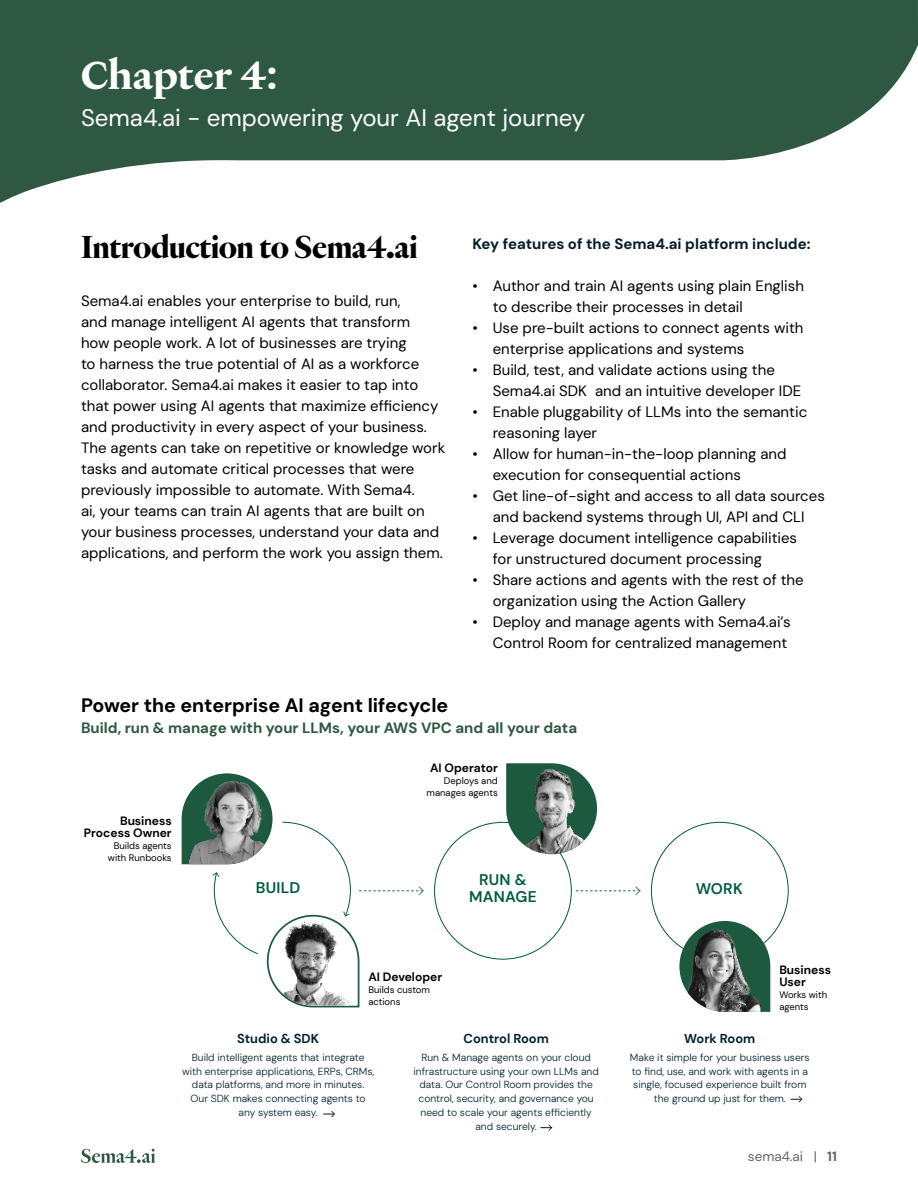
<style>
.page{position:relative;width:918px;height:1188px;background:#fff}
.page>*{position:absolute;margin:0;border:0;box-sizing:border-box;transform-origin:0 0}
.t1{font:700 42px "Test Heldane Text";color:#fff}
.Section_Title{font:700 33px "Test Heldane Display";color:#000}
.t2{font:24px "DM Sans 18 pt";color:#fff}
.Body_Copy_Small{font:700 19.5px "DM Sans 18 pt";color:#000}
.t3{font:600 15.45px/17.2px "DM Sans";letter-spacing:.015em;color:#005b3d;text-align:center}
.Body_Copy_Small-2{font:15px/21px "DM Sans 18 pt";color:#000}
.Body_Copy_Small-3{font:700 15px "DM Sans 18 pt";color:#2e5942}
.Body_Copy_Small-4{font:700 15px "DM Sans 18 pt";color:#071e29}
.t4{font:13.5px "DM Sans 18 pt";color:#636466}
.t5{font:700 12.9px "DM Sans";color:#001f2c}
.t6{font:700 12px/12px "DM Sans";color:#000;text-align:right}
.t7{font:300 10.35px/13.8px "DM Sans";color:#001f2c;text-align:center}
.t8{font:9.45px/12px "DM Sans";color:#000;text-align:right}
.s1{font-family:"DM Sans 18 pt"}
.s2{font-weight:700}
</style>
<div class="page">
<svg style="left:81px;top:1149px;width:74px;height:14px"></svg>
<svg style="left:0;top:0;width:918px;height:203px;fill:#2e5842"></svg>
<svg style="left:576px;top:886px;width:65px;height:9px"></svg>
<svg style="left:182px;top:773px;width:242px;height:235px"></svg>
<svg style="left:506px;top:763px;width:58px;height:2px"></svg>
<img style="left:506px;top:765px;width:91px;height:89px">
<img style="left:679px;top:921px;width:91px;height:91px">
<svg style="left:323px;top:1111px;width:12px;height:6px"></svg>
<svg style="left:540px;top:1124px;width:12px;height:7px"></svg>
<svg style="left:791px;top:1096px;width:12px;height:6px"></svg>
<p class="t1" style="left:81px;top:48px;width:198px">Chapter 4<span class="s1">:</span></p>
<p class="t2" style="left:81px;top:103px;width:506px">Sema4.ai - empowering your AI agent journey</p>
<p class="Section_Title" style="left:81px;top:227px;width:338px">Introduction to Sema4.ai</p>
<p class="Body_Copy_Small-2" style="left:81px;top:291px;width:366px">Sema4.ai enables your enterprise to build, run,<br>and manage intelligent AI agents that transform<br>how people work. A lot of businesses are trying<br>to harness the true potential of AI as a workforce collaborator. Sema4.ai makes it easier to tap into that power using AI agents that maximize efficiency and productivity in every aspect of your business.<br>The agents can take on repetitive or knowledge work tasks and automate critical processes that were previously impossible to automate. With Sema4.<br>ai, your teams can train AI agents that are built on your business processes, understand your data and applications, and perform the work you assign them.</p>
<p class="Body_Copy_Small" style="left:81px;top:693px;width:369px">Power the enterprise AI agent lifecycle</p>
<p class="Body_Copy_Small-4" style="left:472px;top:234px;width:340px">Key features of the Sema4.ai platform include:</p>
<p class="Body_Copy_Small-2" style="left:493px;top:275px;width:313px;text-indent:-20px">• Author and train AI agents using plain English to describe their processes in detail</p>
<p class="Body_Copy_Small-2" style="left:493px;top:317px;width:312px;text-indent:-20px">• Use pre-built actions to connect agents with enterprise applications and systems</p>
<p class="Body_Copy_Small-2" style="left:493px;top:359px;width:310px;text-indent:-20px">• Build, test, and validate actions using the<br>Sema4.ai SDK and an intuitive developer IDE</p>
<p class="Body_Copy_Small-2" style="left:493px;top:401px;width:316px;text-indent:-20px">• Enable pluggability of LLMs into the semantic reasoning layer</p>
<p class="Body_Copy_Small-2" style="left:493px;top:443px;width:295px;text-indent:-20px">• Allow for human-in-the-loop planning and execution for consequential actions</p>
<p class="Body_Copy_Small-2" style="left:472px;top:485px;width:354px;text-align:center">• Get line-of-sight and access to all data sources and backend systems through UI, API and CLI</p>
<p class="Body_Copy_Small-2" style="left:493px;top:527px;width:306px;text-indent:-20px">• Leverage document intelligence capabilities for unstructured document processing</p>
<p class="Body_Copy_Small-2" style="left:493px;top:569px;width:313px;text-indent:-20px">• Share actions and agents with the rest of the organization using the Action Gallery</p>
<p class="Body_Copy_Small-2" style="left:472px;top:611px;width:320px;text-align:right">• Deploy and manage agents with Sema4.ai’s<br>Control Room for centralized management</p>
<p class="Body_Copy_Small-3" style="left:81px;top:718px;width:498px">Build, run &amp; manage with your LLMs, your AWS VPC and all your data</p>
<p class="t6" style="left:84px;top:815px;width:89px">Business<br>Process Owner</p>
<p class="t8" style="left:108px;top:840px;width:65px">Builds agents with Runbooks</p>
<p class="t6" style="left:430px;top:762px;width:69px">AI Operator</p>
<p class="t8" style="left:427px;top:775px;width:73px">Deploys and manages agents</p>
<p class="t3" style="left:256px;top:878px;width:46px">BUILD</p>
<p class="t3" style="left:469px;top:871px;width:69px">RUN &amp;<br>MANAGE</p>
<p class="t6" style="left:368px;top:970px;width:75px">AI Developer</p>
<p class="t8" style="left:368px;top:983px;width:63px;text-align:left">Builds custom actions</p>
<p class="t5" style="left:237px;top:1030px;width:83px">Studio &amp; SDK</p>
<p class="t7" style="left:182px;top:1050px;width:194px">Build intelligent agents that integrate with enterprise applications, ERPs, CRMs, data platforms, and more in minutes.<br>Our SDK makes connecting agents to any system easy.</p>
<p class="t5" style="left:464px;top:1030px;width:87px">Control Room</p>
<p class="t7" style="left:414px;top:1050px;width:187px">Run &amp; Manage agents on your cloud infrastructure using your own LLMs and data. Our Control Room provides the control, security, and governance you need to scale your agents efficiently and securely.</p>
<p class="t3" style="left:696px;top:880px;width:49px">WORK</p>
<p class="t6" style="left:779px;top:964px;width:53px;text-align:left">Business<br>User</p>
<p class="t8" style="left:779px;top:989px;width:49px;text-align:left">Works with agents</p>
<p class="t5" style="left:684px;top:1030px;width:73px">Work Room</p>
<p class="t7" style="left:630px;top:1050px;width:181px">Make it simple for your business users to find, use, and work with agents in a single, focused experience built from the ground up just for them.</p>
<p class="t4" style="left:748px;top:1148px;width:91px">sema4.ai | <span class="s2">11</span></p>
</div>
